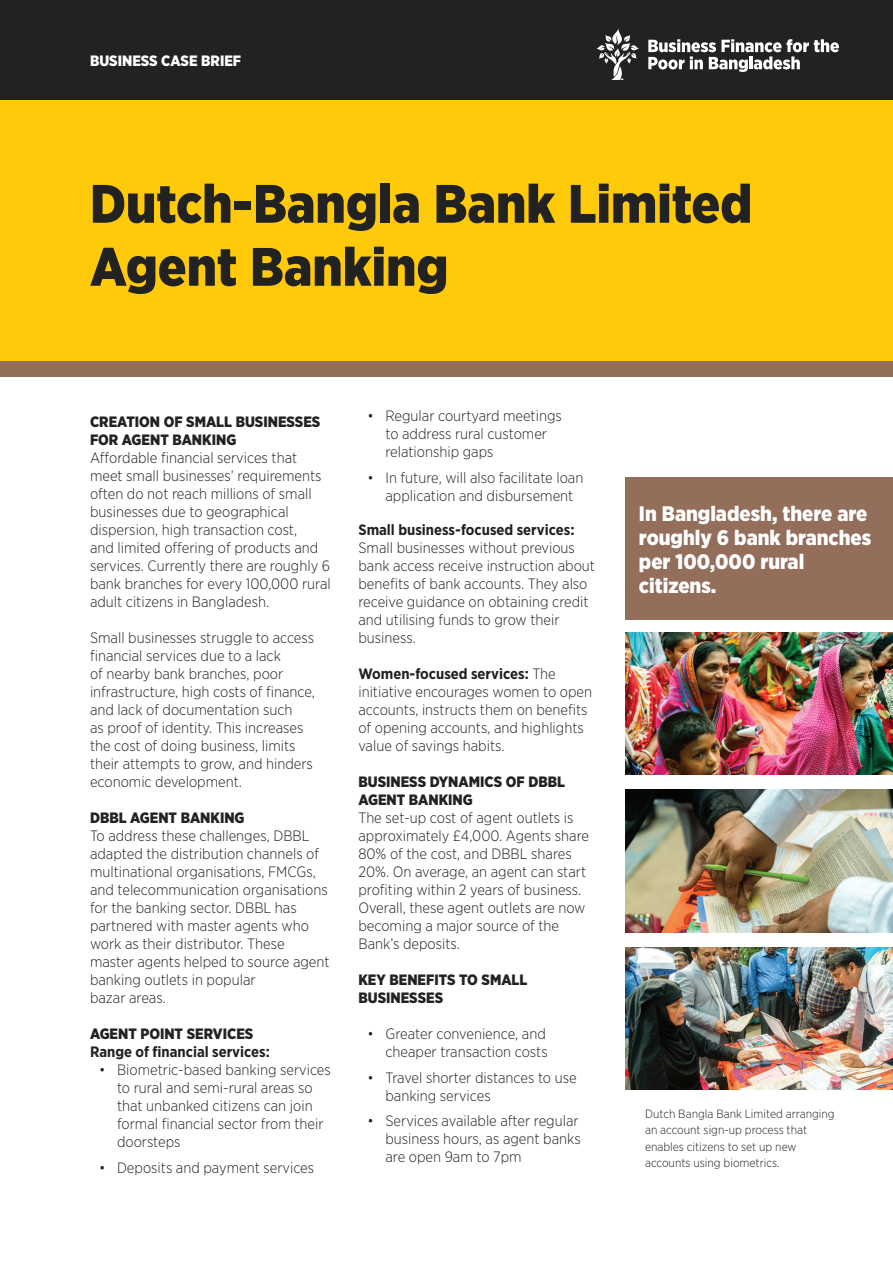
<style>
.page{position:relative;width:893px;height:1263px;background:#fff}
.page>*{position:absolute;margin:0;border:0;box-sizing:border-box;transform-origin:0 0}
.t1{font:900 54px/63px "Gotham Narrow";color:#232222}
.t2{font:900 21px/24px "Gotham Narrow";color:#fff}
.t3{font:300 15px/18px "Gotham Narrow";color:#231f20}
.t4{font:300 15px/18px "Gotham Narrow";color:#222}
.t5{font:900 15px/18px "Gotham Narrow";color:#232222}
.t6{font:700 15px "Gotham Narrow";color:#231f20}
.t7{font:900 15px "Gotham Narrow";color:#fff}
.t8{font:300 12px/16.5px "Gotham Narrow";color:#231f20}
.s1{font-weight:700}
</style>
<div class="page">
<div style="left:0;top:100px;width:893px;height:269px;background:#feca0a"></div>
<div style="left:0;top:0;width:893px;height:100px;background:#232222"></div>
<svg style="left:596px;top:28px;width:43px;height:52px"></svg>
<svg style="left:648px;top:39px;width:191px;height:33px"></svg>
<div style="left:625px;top:477px;width:268px;height:142px;background:#926e5b"></div>
<div style="left:0;top:362px;width:893px;height:15px;background:#926e5b"></div>
<img style="left:625px;top:632px;width:268px;height:143px">
<img style="left:625px;top:790px;width:268px;height:142px">
<img style="left:625px;top:947px;width:268px;height:142px">
<p class="t7" style="left:90px;top:51px;width:153px">BUSINESS CASE BRIEF</p>
<h1 class="t1" style="left:90px;top:172px;width:664px">Dutch-Bangla Bank Limited<br>Agent Banking</h1>
<p class="t5" style="left:90px;top:413px;width:232px">CREATION OF SMALL BUSINESSES<br>FOR AGENT BANKING</p>
<p class="t3" style="left:90px;top:449px;width:242px">Affordable financial services that meet small businesses’ requirements often do not reach millions of small businesses due to geographical dispersion, high transaction cost,<br>and limited offering of products and services. Currently there are roughly 6 bank branches for every 100,000 rural adult citizens in Bangladesh.</p>
<p class="t3" style="left:90px;top:629px;width:226px">Small businesses struggle to access financial services due to a lack<br>of nearby bank branches, poor infrastructure, high costs of finance, and lack of documentation such<br>as proof of identity. This increases the cost of doing business, limits their attempts to grow, and hinders economic development.</p>
<p class="t5" style="left:90px;top:809px;width:156px">DBBL AGENT BANKING</p>
<p class="t3" style="left:90px;top:827px;width:241px">To address these challenges, DBBL adapted the distribution channels of multinational organisations, FMCGs, and telecommunication organisations for the banking sector. DBBL has partnered with master agents who work as their distributor. These master agents helped to source agent banking outlets in popular<br>bazar areas.</p>
<p class="t5" style="left:90px;top:1025px;width:165px">AGENT POINT SERVICES</p>
<p class="t6" style="left:90px;top:1042px;width:181px">Range of financial services:</p>
<p class="t4" style="left:117px;top:1061px;width:215px;text-indent:-18px">• Biometric-based banking services to rural and semi-rural areas so that unbanked citizens can join formal financial sector from their doorsteps</p>
<p class="t4" style="left:99px;top:1158px;width:217px">• Deposits and payment services</p>
<p class="t4" style="left:385px;top:407px;width:178px;text-indent:-18px">• Regular courtyard meetings to address rural customer relationship gaps</p>
<p class="t4" style="left:367px;top:468px;width:217px;text-align:center">• In future, will also facilitate loan application and disbursement</p>
<p class="t6" style="left:358px;top:520px;width:218px">Small business-focused services:</p>
<p class="t3" style="left:358px;top:539px;width:238px">Small businesses without previous bank access receive instruction about benefits of bank accounts. They also receive guidance on obtaining credit and utilising funds to grow their business.</p>
<p class="t3" style="left:358px;top:665px;width:235px"><span class="s1">Women-focused services:</span> The initiative encourages women to open accounts, instructs them on benefits of opening accounts, and highlights value of savings habits.</p>
<p class="t5" style="left:358px;top:773px;width:208px">BUSINESS DYNAMICS OF DBBL<br>AGENT BANKING</p>
<p class="t3" style="left:358px;top:809px;width:232px">The set-up cost of agent outlets is approximately £4,000. Agents share<br>80% of the cost, and DBBL shares<br>20%. On average, an agent can start profiting within 2 years of business.<br>Overall, these agent outlets are now becoming a major source of the<br>Bank’s deposits.</p>
<p class="t5" style="left:358px;top:971px;width:170px">KEY BENEFITS TO SMALL<br>BUSINESSES</p>
<p class="t4" style="left:367px;top:1025px;width:182px;text-align:right">• Greater convenience, and cheaper transaction costs</p>
<p class="t4" style="left:385px;top:1068px;width:193px;text-indent:-18px">• Travel shorter distances to use banking services</p>
<p class="t4" style="left:385px;top:1112px;width:197px;text-indent:-18px">• Services available after regular business hours, as agent banks are open 9am to 7pm</p>
<h2 class="t2" style="left:639px;top:501px;width:234px">In Bangladesh, there are roughly 6 bank branches per 100,000 rural citizens.</h2>
<p class="t8" style="left:645px;top:1105px;width:191px">Dutch Bangla Bank Limited arranging an account sign-up process that enables citizens to set up new accounts using biometrics.</p>
</div>
